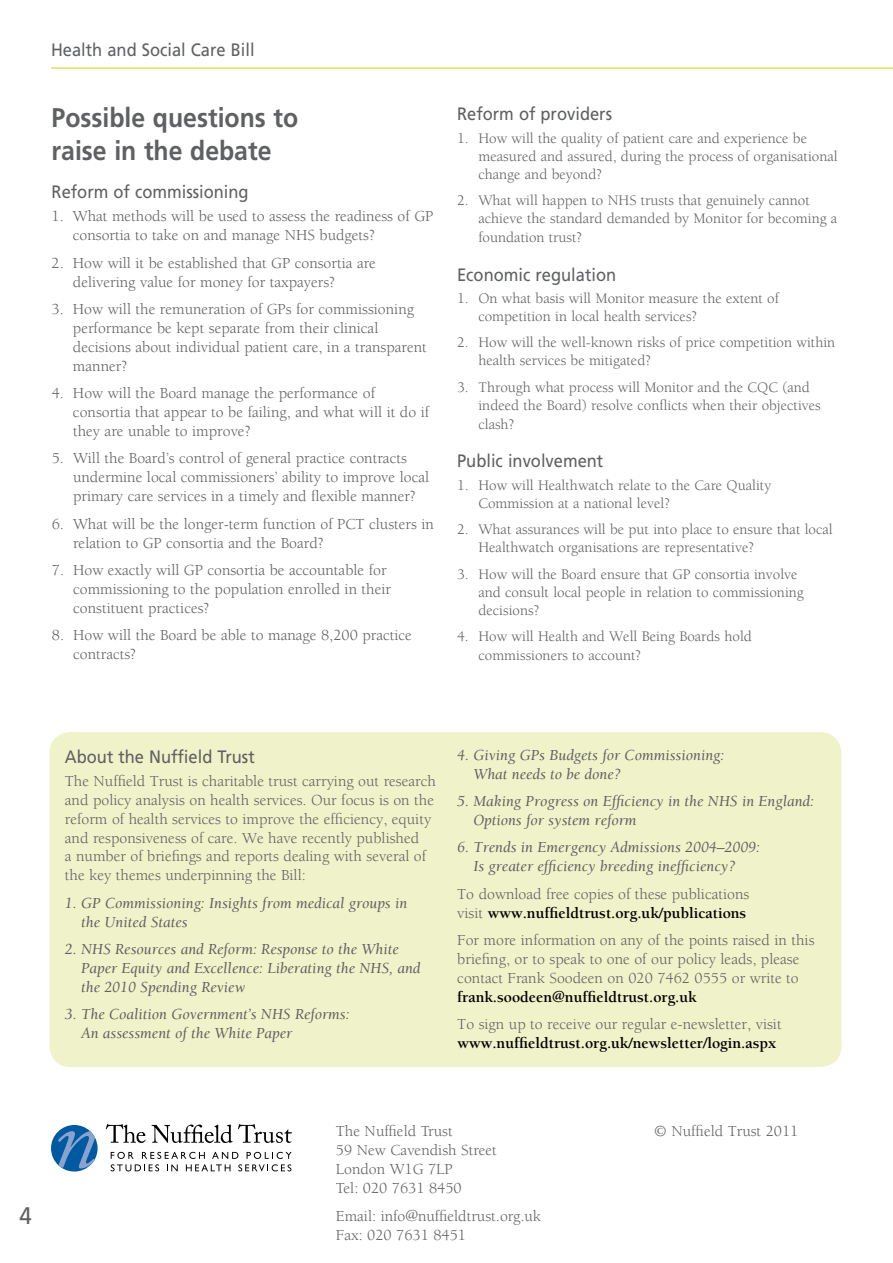
<style>
.page{position:relative;width:893px;height:1263px;background:#fff}
.page>*{position:absolute;margin:0;border:0;box-sizing:border-box;transform-origin:0 0}
.t1{font:700 27px/32.4px "Frutiger";color:#5f6062;scale:.92 1}
.t2{font:24px "Frutiger";color:#5f6062;scale:.92 1}
.t3{font:18px "Frutiger";color:#5f6062;scale:.92 1}
.t4{font:15.75px/18.9px "Berkeley Std";color:#5f6062}
.t5{font:italic 15.75px/18.9px "Berkeley Std";color:#5f6062}
.t6{font:700 15.75px "Berkeley Std";color:#000}
.t7{font:15px/18px "Berkeley Std";color:#5f6062}
.s1{font-weight:700;color:#000}
</style>
<div class="page">
<hr style="left:51px;top:68px;width:842px;height:1px;background:#cbd30c">
<svg style="left:51px;top:1125px;width:47px;height:46px"></svg>
<svg style="left:106px;top:1124px;width:40px;height:19px"></svg>
<svg style="left:152px;top:1124px;width:140px;height:19px"></svg>
<svg style="left:111px;top:1152px;width:181px;height:19px"></svg>
<div style="left:49px;top:732px;width:792px;height:335px;background:#f0f2c9;border-radius:21px"></div>
<p class="t3" style="left:51px;top:40px;width:223px">Health and Social Care Bill</p>
<h1 class="t1" style="left:52px;top:101px;width:270px">Possible questions to raise in the debate</h1>
<p class="t3" style="left:52px;top:181px;width:216px">Reform of commissioning</p>
<p class="t4" style="left:73px;top:207px;width:362px;text-indent:-21px">1. What methods will be used to assess the readiness of GP consortia to take on and manage NHS budgets?</p>
<p class="t4" style="left:73px;top:254px;width:305px;text-indent:-21px">2. How will it be established that GP consortia are delivering value for money for taxpayers?</p>
<p class="t4" style="left:73px;top:300px;width:355px;text-indent:-21px">3. How will the remuneration of GPs for commissioning performance be kept separate from their clinical decisions about individual patient care, in a transparent manner?</p>
<p class="t4" style="left:73px;top:384px;width:358px;text-indent:-21px">4. How will the Board manage the performance of consortia that appear to be failing, and what will it do if they are unable to improve?</p>
<p class="t4" style="left:73px;top:449px;width:358px;text-indent:-21px">5. Will the Board’s control of general practice contracts undermine local commissioners’ ability to improve local primary care services in a timely and flexible manner?</p>
<p class="t4" style="left:73px;top:514px;width:362px;text-indent:-21px">6. What will be the longer-term function of PCT clusters in relation to GP consortia and the Board?</p>
<p class="t4" style="left:73px;top:561px;width:319px;text-indent:-21px">7. How exactly will GP consortia be accountable for commissioning to the population enrolled in their constituent practices?</p>
<p class="t4" style="left:73px;top:626px;width:340px;text-indent:-21px">8. How will the Board be able to manage 8,200 practice contracts?</p>
<p class="t3" style="left:457px;top:103px;width:170px">Reform of providers</p>
<p class="t7" style="left:478px;top:129px;width:361px;text-indent:-21px">1. How will the quality of patient care and experience be measured and assured, during the process of organisational change and beyond?</p>
<p class="t7" style="left:478px;top:191px;width:360px;line-height:18.5px;text-indent:-21px">2. What will happen to NHS trusts that genuinely cannot achieve the standard demanded by Monitor for becoming a foundation trust?</p>
<p class="t3" style="left:457px;top:264px;width:174px">Economic regulation</p>
<p class="t7" style="left:478px;top:289px;width:302px;text-indent:-21px">1. On what basis will Monitor measure the extent of competition in local health services?</p>
<p class="t7" style="left:478px;top:334px;width:358px;text-indent:-21px">2. How will the well-known risks of price competition within health services be mitigated?</p>
<p class="t7" style="left:478px;top:378px;width:344px;line-height:18.5px;text-indent:-21px">3. Through what process will Monitor and the CQC (and indeed the Board) resolve conflicts when their objectives clash?</p>
<p class="t3" style="left:457px;top:450px;width:160px">Public involvement</p>
<p class="t7" style="left:478px;top:476px;width:294px;text-indent:-21px">1. How will Healthwatch relate to the Care Quality<br>Commission at a national level?</p>
<p class="t7" style="left:478px;top:520px;width:356px;text-indent:-21px">2. What assurances will be put into place to ensure that local<br>Healthwatch organisations are representative?</p>
<p class="t7" style="left:478px;top:565px;width:327px;text-indent:-21px">3. How will the Board ensure that GP consortia involve and consult local people in relation to commissioning decisions?</p>
<p class="t7" style="left:478px;top:627px;width:275px;line-height:18.9px;text-indent:-21px">4. How will Health and Well Being Boards hold commissioners to account?</p>
<h2 class="t2" style="left:19px;top:1202px;width:15px">4</h2>
<p class="t3" style="left:65px;top:746px;width:208px">About the Nuffield Trust</p>
<p class="t4" style="left:65px;top:772px;width:373px">The Nuffield Trust is charitable trust carrying out research and policy analysis on health services. Our focus is on the reform of health services to improve the efficiency, equity and responsiveness of care. We have recently published<br>a number of briefings and reports dealing with several of the key themes underpinning the Bill:</p>
<p class="t5" style="left:81px;top:894px;width:328px;text-indent:-16px">1. GP Commissioning: Insights from medical groups in the United States</p>
<p class="t5" style="left:81px;top:940px;width:341px;text-indent:-16px">2. NHS Resources and Reform: Response to the White<br>Paper Equity and Excellence: Liberating the NHS, and the 2010 Spending Review</p>
<p class="t5" style="left:81px;top:1005px;width:270px;text-indent:-16px">3. The Coalition Government’s NHS Reforms:<br>An assessment of the White Paper</p>
<p class="t5" style="left:473px;top:746px;width:253px;text-indent:-16px">4. Giving GPs Budgets for Commissioning:<br>What needs to be done?</p>
<p class="t5" style="left:473px;top:792px;width:342px;text-indent:-16px">5. Making Progress on Efficiency in the NHS in England:<br>Options for system reform</p>
<p class="t5" style="left:457px;top:838px;width:304px;text-align:center">6. Trends in Emergency Admissions 2004–2009:<br>Is greater efficiency breeding inefficiency?</p>
<p class="t4" style="left:457px;top:885px;width:294px">To download free copies of these publications visit <span class="s1">www.nuffieldtrust.org.uk/publications</span></p>
<p class="t4" style="left:457px;top:931px;width:359px">For more information on any of the points raised in this briefing, or to speak to one of our policy leads, please contact Frank Soodeen on 020 7462 0555 or write to</p>
<p class="t6" style="left:457px;top:988px;width:241px">frank.soodeen@nuffieldtrust.org.uk</p>
<p class="t4" style="left:457px;top:1015px;width:326px">To sign up to receive our regular e-newsletter, visit</p>
<p class="t6" style="left:457px;top:1035px;width:321px">www.nuffieldtrust.org.uk/newsletter/login.aspx</p>
<p class="t4" style="left:336px;top:1122px;width:162px">The Nuffield Trust<br>59 New Cavendish Street<br>London W1G 7LP<br>Tel: 020 7631 8450</p>
<p class="t4" style="left:336px;top:1207px;width:207px">Email: info@nuffieldtrust.org.uk<br>Fax: 020 7631 8451</p>
<p class="t4" style="left:654px;top:1122px;width:146px">© Nuffield Trust 2011</p>
</div>
